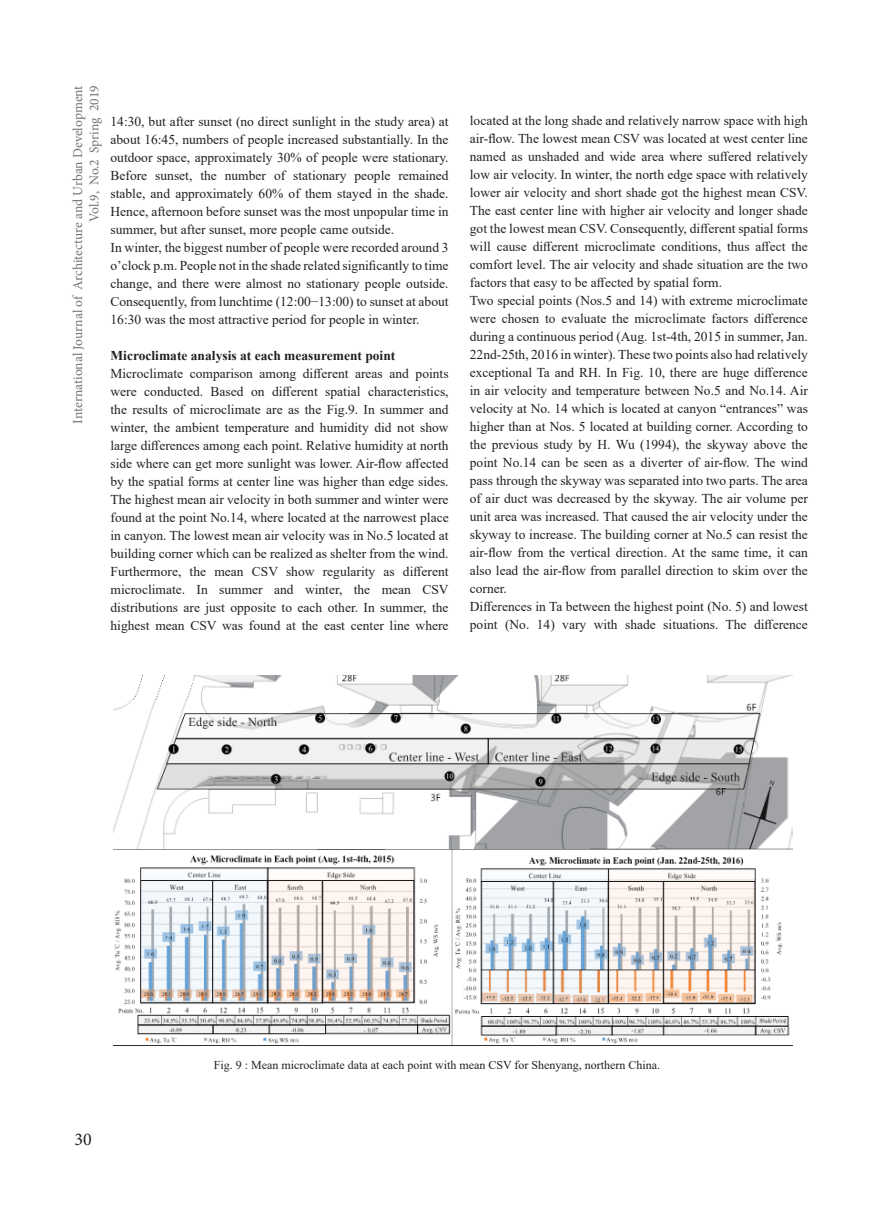
<style>
.page{position:relative;width:893px;height:1212px;background:#fff}
.page>*{position:absolute;margin:0;border:0;box-sizing:border-box;transform-origin:0 0}
.t1{font:18px "Minion Pro";color:#231f20}
.t2{font:13.5px/18px "Times New Roman";color:#231f20}
.t3{font:13.5px/16.2px "Minion Pro";letter-spacing:-.005em;color:#737370;text-align:right}
.t4{font:700 13.5px "Times New Roman";color:#231f20}
.t5{font:12px "Times New Roman";color:#231f20}
</style>
<div class="page">
<img style="left:114px;top:675px;width:678px;height:370px">
<p class="t3" style="left:70px;top:423px;width:339px;rotate:-90deg">International Journal of Architecture and Urban Development<br>Vol.9, No.2 Spring 2019</p>
<p class="t2" style="left:111px;top:112px;width:340px">14:30, but after sunset (no direct sunlight in the s tudy area) at about 16:45, numbers of people increased subs tantially. In the outdoor space, approximately 30% of people were s tationary.<br>Before sunset, the number of s tationary people remained s table, and approximately 60% of them s tayed in the shade.<br>Hence, afternoon before sunset was the mos t unpopular time in summer, but after sunset, more people came outside.<br>In winter, the bigges t number of people were recorded around 3 o’clock p.m. People not in the shade related significantly to time change, and there were almos t no s tationary people outside.<br>Consequently, from lunchtime (12:00−13:00) to sunset at about 16:30 was the mos t attractive period for people in winter.</p>
<p class="t4" style="left:111px;top:346px;width:286px">Microclimate analysis at each measurement point</p>
<p class="t2" style="left:111px;top:364px;width:340px;text-align:justify">Microclimate comparison among different areas and points were conducted. Based on different spatial characteris tics, the results of microclimate are as the Fig.9. In summer and winter, the ambient temperature and humidity did not show large differences among each point. Relative humidity at north side where can get more sunlight was lower. Air-flow affected by the spatial forms at center line was higher than edge sides.<br>The highes t mean air velocity in both summer and winter were found at the point No.14, where located at the narrowes t place in canyon. The lowes t mean air velocity was in No.5 located at building corner which can be realized as shelter from the wind.<br>Furthermore, the mean CSV show regularity as different microclimate. In summer and winter, the mean CSV dis tributions are jus t opposite to each other. In summer, the highes t mean CSV was found at the eas t center line where</p>
<p class="t2" style="left:470px;top:111px;width:340px">located at the long shade and relatively narrow space with high air-flow. The lowes t mean CSV was located at wes t center line named as unshaded and wide area where suffered relatively low air velocity. In winter, the north edge space with relatively lower air velocity and short shade got the highes t mean CSV.<br>The eas t center line with higher air velocity and longer shade got the lowes t mean CSV. Consequently, different spatial forms will cause different microclimate conditions, thus affect the comfort level. The air velocity and shade situation are the two factors that easy to be affected by spatial form.<br>Two special points (Nos.5 and 14) with extreme microclimate were chosen to evaluate the microclimate factors difference during a continuous period (Aug. 1s t-4th, 2015 in summer, Jan.<br>22nd-25th, 2016 in winter). These two points also had relatively exceptional Ta and RH. In Fig. 10, there are huge difference in air velocity and temperature between No.5 and No.14. Air velocity at No. 14 which is located at canyon “entrances” was higher than at Nos. 5 located at building corner. According to the previous s tudy by H. Wu (1994), the skyway above the point No.14 can be seen as a diverter of air-flow. The wind pass through the skyway was separated into two parts. The area of air duct was decreased by the skyway. The air volume per unit area was increased. That caused the air velocity under the skyway to increase. The building corner at No.5 can resis t the air-flow from the vertical direction. At the same time, it can also lead the air-flow from parallel direction to skim over the corner.<br>Differences in Ta between the highes t point (No. 5) and lowes t point (No. 14) vary with shade situations. The difference</p>
<h1 class="t1" style="left:74px;top:1127px;width:19px">30</h1>
<p class="t5" style="left:214px;top:1057px;width:448px">Fig. 9 : Mean microclimate data at each point with mean CSV for Shenyang, northern China.</p>
</div>
